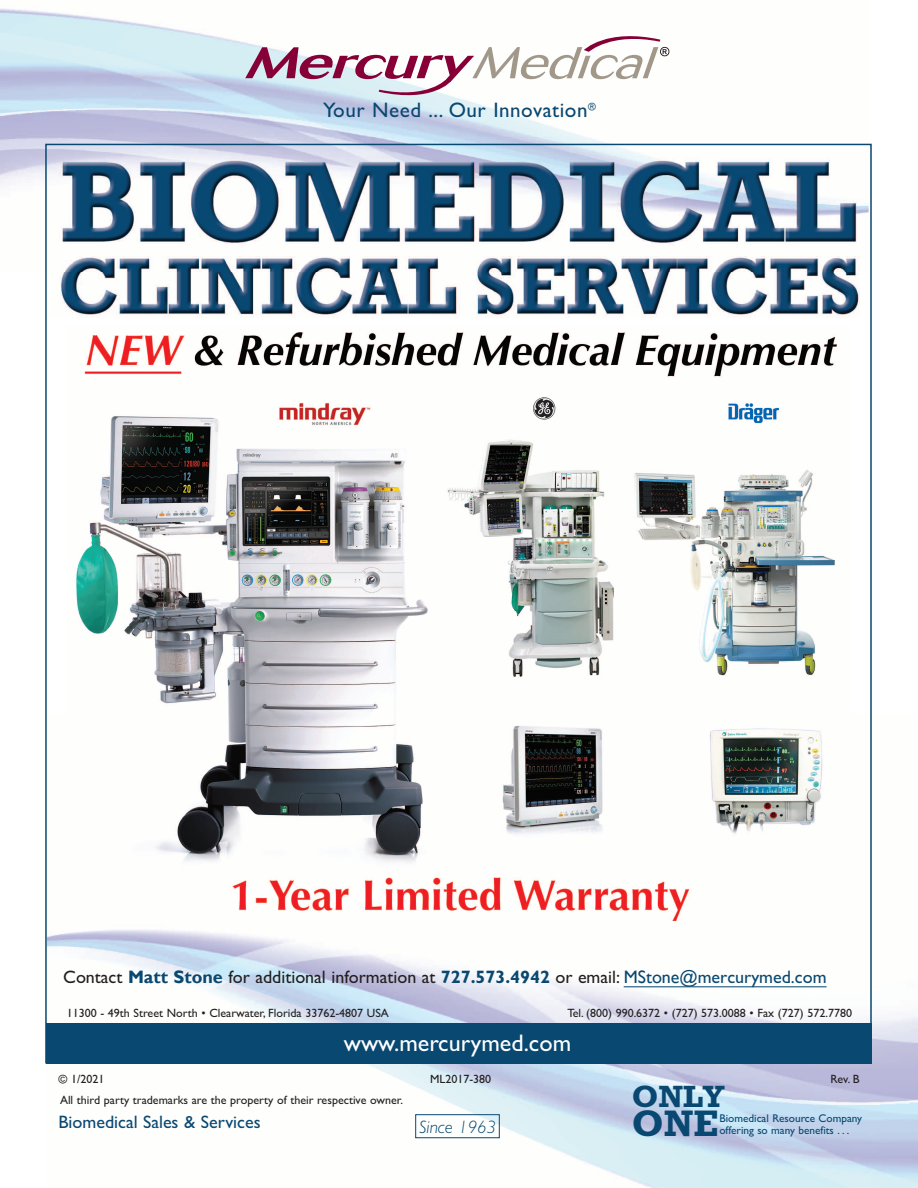
<style>
.page{position:relative;width:918px;height:1188px;background:#fff}
.page>*{position:absolute;margin:0;border:0;box-sizing:border-box;transform-origin:0 0}
.t1{font:700 34.5px "Rockwell";color:#094871}
.t2{font:700 28.8px "Rockwell";color:#094871}
.t3{font:24px "Gill Sans";color:#fff}
.t4{font:21px "Gill Sans";letter-spacing:.025em;color:#094871}
.t5{font:18px "Gill Sans";color:#231f20}
.t6{font:18px "Gill Sans";color:#094871}
.t7{font:italic 300 18px "Gill Sans";color:#094871}
.t8{font:12px "Gill Sans";color:#231f20}
.t9{font:11.25px/12px "Gill Sans";color:#094871}
.s1{font-weight:700;color:#094871}
.s2{color:#094871}
</style>
<div class="page">
<img style="left:48px;top:930px;width:870px;height:258px">
<svg style="left:245px;top:36px;width:424px;height:59px"></svg>
<img style="left:58px;top:138px;width:801px;height:109px">
<img style="left:61px;top:257px;width:798px;height:60px">
<img style="left:76px;top:332px;width:762px;height:589px">
<div style="left:46px;top:1023px;width:825px;height:41px;background:#094871"></div>
<div style="left:416px;top:1114px;width:84px;height:24px;border:1px solid #094871"></div>
<hr style="left:624px;top:986px;width:203px;height:1px;background:#094871">
<h3 class="t4" style="left:323px;top:103px;width:274px">Your Need ... Our Innovation<sup>®</sup></h3>
<h3 class="t5" style="left:63px;top:971px;width:765px">Contact <span class="s1">Matt Stone</span> for additional information at <span class="s1">727.573.4942</span> or email: <span class="s2">MStone@mercurymed.com</span></h3>
<p class="t8" style="left:67px;top:1009px;width:324px">11300 - 49th Street North • Clearwater, Florida 33762-4807 USA</p>
<p class="t8" style="left:567px;top:1009px;width:286px">Tel. (800) 990.6372 • (727) 573.0088 • Fax (727) 572.7780</p>
<h3 class="t3" style="left:344px;top:1034px;width:229px">www.mercurymed.com</h3>
<p class="t8" style="left:59px;top:1075px;width:47px">© 1/2021</p>
<p class="t8" style="left:430px;top:1075px;width:63px">ML2017-380</p>
<p class="t8" style="left:830px;top:1075px;width:31px">Rev. B</p>
<p class="t8" style="left:60px;top:1096px;width:345px">All third party trademarks are the property of their respective owner.</p>
<h2 class="t2" style="left:632px;top:1087px;width:95px">ONLY</h2>
<h1 class="t1" style="left:632px;top:1112px;width:88px">ONE</h1>
<p class="t9" style="left:719px;top:1113px;width:144px">Biomedical Resource Company offering so many benefits . . .</p>
<h3 class="t6" style="left:58px;top:1116px;width:204px">Biomedical Sales &amp; Services</h3>
<h3 class="t7" style="left:419px;top:1120px;width:78px">Since 1963</h3>
</div>
